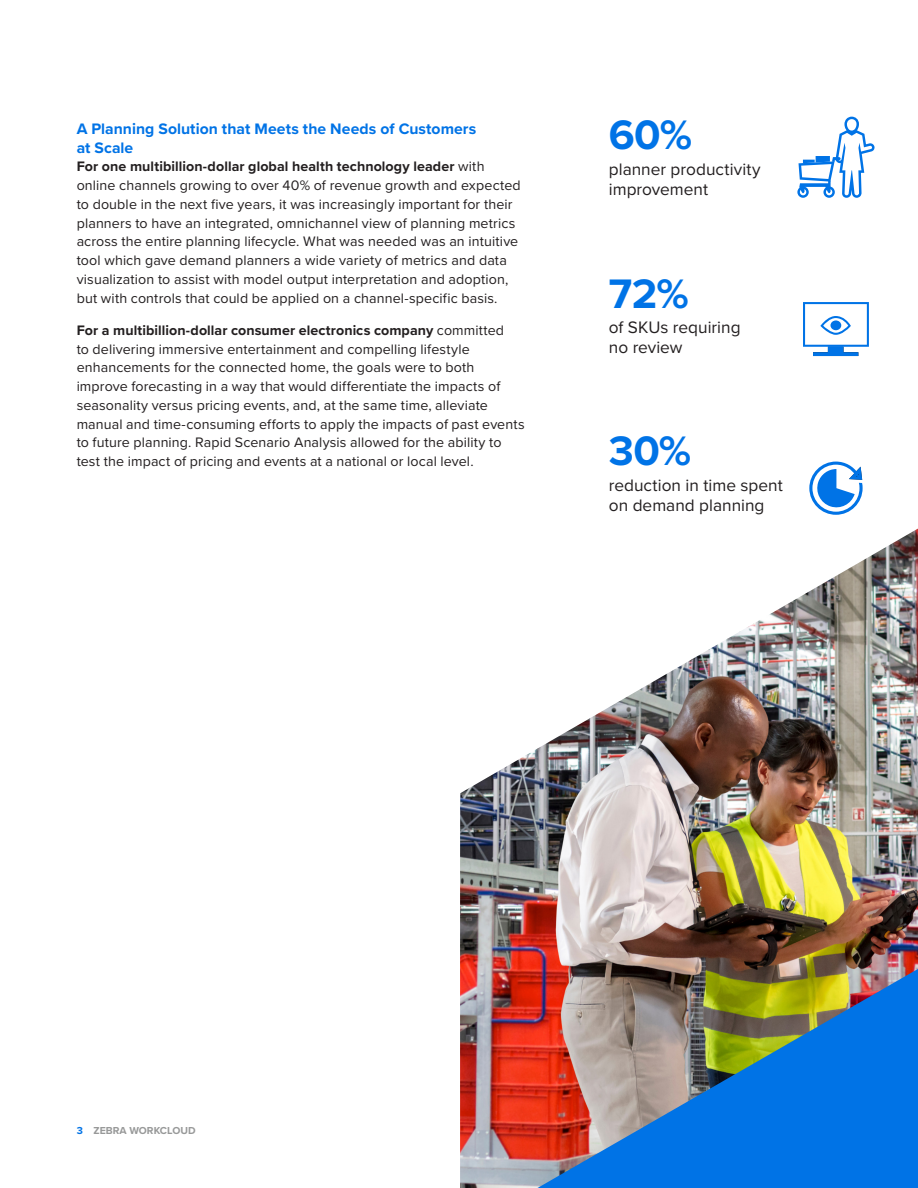
<style>
.page{position:relative;width:918px;height:1188px;background:#fff}
.page>*{position:absolute;margin:0;border:0;box-sizing:border-box;transform-origin:0 0}
.t1{font:700 42.75px "Proxima Nova";color:#0073e6}
.t2{font:17.25px/20.2px "Proxima Nova";color:#231f20}
.Subhead-2{font:700 15.75px/18.8px "Proxima Nova";letter-spacing:.005em;color:#0073e6}
.Body{font:14.25px/18.8px "Proxima Nova";letter-spacing:.01em;color:#231f20}
.t3{font:700 10.5px "Proxima Nova";color:#989999}
.s1{font-weight:700}
.s2{color:#0073e6}
</style>
<div class="page">
<img style="left:460px;top:529px;width:458px;height:659px">
<img style="left:538px;top:969px;width:380px;height:219px">
<div style="left:589px;top:421px;width:233px;height:132px;background:#fff"></div>
<svg style="left:797px;top:117px;width:78px;height:81px"></svg>
<svg style="left:809px;top:462px;width:54px;height:53px"></svg>
<svg style="left:803px;top:302px;width:66px;height:54px"></svg>
<div style="left:831px;top:320px;width:10px;height:10px;background:#0073e6;border-radius:50%"></div>
<p class="Subhead-2" style="left:77px;top:119px;width:401px">A Planning Solution that Meets the Needs of Customers at Scale</p>
<p class="Body" style="left:77px;top:157px;width:446px"><span class="s1">For one multibillion-dollar global health technology leader</span> with online channels growing to over 40% of revenue growth and expected to double in the next five years, it was increasingly important for their planners to have an integrated, omnichannel view of planning metrics across the entire planning lifecycle. What was needed was an intuitive tool which gave demand planners a wide variety of metrics and data visualization to assist with model output interpretation and adoption, but with controls that could be applied on a channel-specific basis.</p>
<p class="Body" style="left:77px;top:320px;width:449px"><span class="s1">For a multibillion-dollar consumer electronics company</span> committed<br>to delivering immersive entertainment and compelling lifestyle enhancements for the connected home, the goals were to both improve forecasting in a way that would differentiate the impacts of seasonality versus pricing events, and, at the same time, alleviate manual and time-consuming efforts to apply the impacts of past events to future planning. Rapid Scenario Analysis allowed for the ability to test the impact of pricing and events at a national or local level.</p>
<p class="t1" style="left:609px;top:103px;width:85px">60%</p>
<p class="t2" style="left:609px;top:158px;width:153px">planner productivity improvement</p>
<p class="t1" style="left:609px;top:261px;width:81px">72%</p>
<p class="t2" style="left:609px;top:316px;width:133px">of SKUs requiring no review</p>
<p class="t1" style="left:609px;top:419px;width:84px">30%</p>
<p class="t2" style="left:609px;top:474px;width:176px">reduction in time spent on demand planning</p>
<p class="t3" style="left:77px;top:1123px;width:120px"><span class="s2">3</span> ZEBRA WORKCLOUD</p>
</div>
